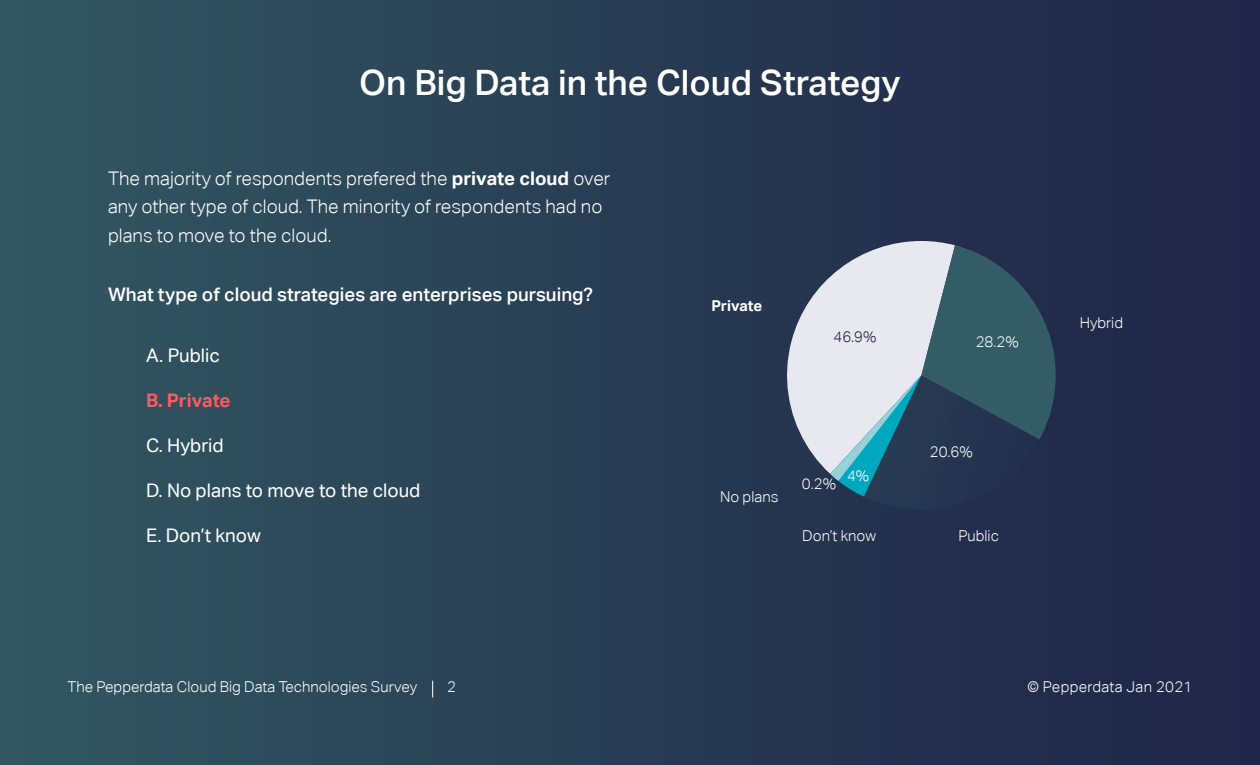
<style>
.page{position:relative;width:1260px;height:765px;background:#fff}
.page>*{position:absolute;margin:0;border:0;box-sizing:border-box;transform-origin:0 0}
.t1{font:500 35px "Aktiv Grotesk";color:#fff}
.t2{font:300 18.75px/28.8px "Aktiv Grotesk";color:#fff}
.t3{font:18.75px "Aktiv Grotesk";color:#fff}
.t4{font:500 18.75px "Aktiv Grotesk";color:#fff}
.t5{font:700 18.75px "Aktiv Grotesk";color:#ff5961}
.t6{font:300 15px "Aktiv Grotesk";color:#fff}
.t7{font:300 15px "Aktiv Grotesk";letter-spacing:.02em;color:#fff}
.t8{font:700 15px "Aktiv Grotesk";color:#fff}
.t9{font:300 15px "Aktiv Grotesk";color:#1f2447}
.s1{font-weight:700}
</style>
<div class="page">
<img style="left:0;top:0;width:1260px;height:765px">
<div style="left:773px;top:515px;width:297px;height:9px;background:#24304d"></div>
<svg style="left:773px;top:241px;width:40px;height:274px;background:#556177"></svg>
<svg style="left:813px;top:241px;width:257px;height:276px;background:#617688"></svg>
<svg style="left:432px;top:681px;width:1px;height:17px"></svg>
<h1 class="t1" style="left:359px;top:61px;width:543px">On Big Data in the Cloud Strategy</h1>
<p class="t2" style="left:108px;top:164px;width:504px">The majority of respondents prefered the <span class="s1">private cloud</span> over any other type of cloud. The minority of respondents had no plans to move to the cloud.</p>
<p class="t4" style="left:108px;top:283px;width:487px">What type of cloud strategies are enterprises pursuing?</p>
<p class="t3" style="left:146px;top:344px;width:75px">A. Public</p>
<p class="t5" style="left:146px;top:389px;width:86px">B. Private</p>
<p class="t3" style="left:146px;top:434px;width:79px">C. Hybrid</p>
<p class="t3" style="left:146px;top:479px;width:276px">D. No plans to move to the cloud</p>
<p class="t3" style="left:146px;top:524px;width:116px">E. Don’t know</p>
<p class="t8" style="left:711px;top:296px;width:52px">Private</p>
<p class="t9" style="left:834px;top:328px;width:44px">46.9%</p>
<p class="t6" style="left:976px;top:333px;width:44px">28.2%</p>
<p class="t6" style="left:720px;top:488px;width:60px">No plans</p>
<p class="t6" style="left:802px;top:475px;width:36px">0.2%</p>
<p class="t6" style="left:847px;top:468px;width:24px">4%</p>
<p class="t6" style="left:930px;top:443px;width:44px">20.6%</p>
<p class="t6" style="left:802px;top:527px;width:75px">Don’t know</p>
<p class="t6" style="left:958px;top:527px;width:42px">Public</p>
<p class="t6" style="left:1080px;top:314px;width:45px">Hybrid</p>
<p class="t6" style="left:68px;top:678px;width:351px">The Pepperdata Cloud Big Data Technologies Survey</p>
<p class="t6" style="left:447px;top:678px;width:10px">2</p>
<p class="t7" style="left:1027px;top:678px;width:167px">© Pepperdata Jan 2021</p>
</div>
